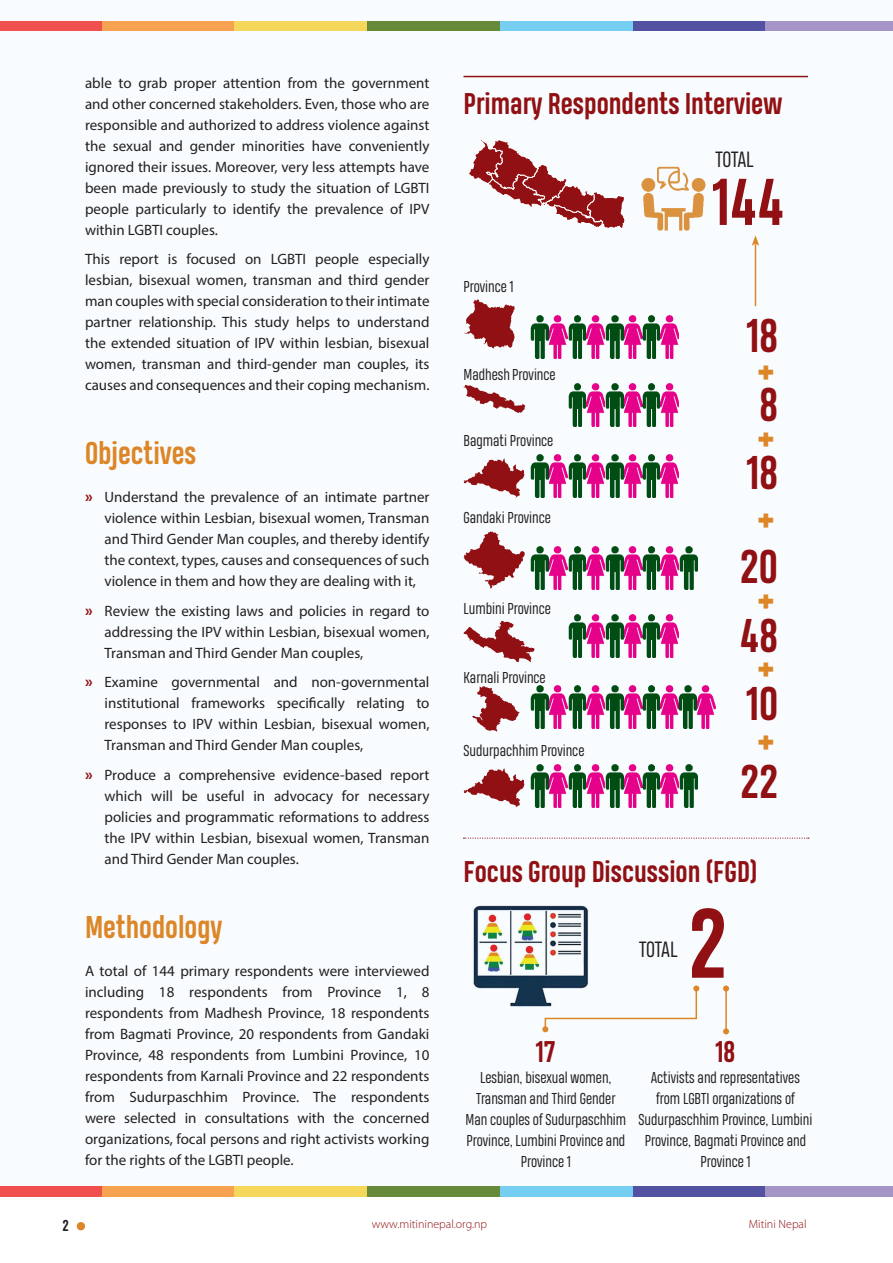
<style>
.page{position:relative;width:893px;height:1263px;background:#fff}
.page>*{position:absolute;margin:0;border:0;box-sizing:border-box;transform-origin:0 0}
.t1{font:700 92.25px "Heading Pro";color:#911013}
.t2{font:700 62.1px "Heading Pro";color:#911013}
.t3{font:700 45px "Heading Pro";color:#911013}
.t4{font:700 45px "Heading Pro";color:#dd8627}
.t5{font:700 30px "Heading Pro";color:#dd8627}
.t6{font:700 28.5px "Heading Pro";color:#911013}
.t7{font:21px "Heading Pro";letter-spacing:-.015em;color:#231f20}
.t8{font:15px/21px "Myriad Pro";color:#231f20;text-align:justify}
.t9{font:15px/21px "Heading Pro";color:#231f20;text-align:center}
.t10{font:700 15px "Heading Pro";color:#231f20}
.t11{font:300 12px "Myriad Pro";color:#911013}
.s1{font-weight:700;font-size:16.5px;color:#911013}
</style>
<div class="page">
<div style="left:0;top:0;width:893px;height:1196px;background:#f8fcfe"></div>
<svg style="left:468px;top:139px;width:157px;height:89px"></svg>
<hr style="left:463px;top:76px;width:345px;height:1px;background:#911013">
<svg style="left:463px;top:837px;width:346px;height:2px"></svg>
<img style="left:641px;top:166px;width:65px;height:65px">
<svg style="left:464px;top:300px;width:51px;height:48px"></svg>
<img style="left:531px;top:315px;width:148px;height:43px">
<img style="left:531px;top:546px;width:166px;height:43px">
<img style="left:531px;top:455px;width:148px;height:43px">
<img style="left:531px;top:686px;width:184px;height:43px">
<img style="left:531px;top:764px;width:166px;height:44px">
<img style="left:568px;top:383px;width:111px;height:43px">
<img style="left:568px;top:614px;width:111px;height:43px">
<svg style="left:463px;top:385px;width:62px;height:28px"></svg>
<svg style="left:463px;top:458px;width:61px;height:39px"></svg>
<svg style="left:463px;top:768px;width:61px;height:39px"></svg>
<svg style="left:463px;top:531px;width:62px;height:57px"></svg>
<svg style="left:463px;top:621px;width:71px;height:41px"></svg>
<svg style="left:472px;top:686px;width:47px;height:46px"></svg>
<img style="left:473px;top:905px;width:116px;height:102px">
<hr style="left:755px;top:243px;width:1px;height:63px;background:#dd8627">
<svg style="left:752px;top:235px;width:7px;height:11px"></svg>
<svg style="left:542px;top:985px;width:157px;height:47px"></svg>
<hr style="left:725px;top:988px;width:2px;height:43px;background:#dd8627">
<svg style="left:723px;top:1028px;width:6px;height:6px"></svg>
<svg style="left:723px;top:985px;width:6px;height:6px"></svg>
<div style="left:0;top:21px;width:102px;height:10px;background:#ef504d"></div>
<div style="left:102px;top:21px;width:132px;height:10px;background:#f6a250"></div>
<div style="left:234px;top:21px;width:134px;height:10px;background:#f5d85b"></div>
<div style="left:368px;top:21px;width:132px;height:10px;background:#66893a"></div>
<div style="left:500px;top:21px;width:133px;height:10px;background:#76cff0"></div>
<div style="left:633px;top:21px;width:133px;height:10px;background:#5351a1"></div>
<div style="left:766px;top:21px;width:127px;height:10px;background:#a595c7"></div>
<div style="left:0;top:1186px;width:102px;height:10px;background:#ef504d"></div>
<div style="left:102px;top:1186px;width:132px;height:10px;background:#f6a250"></div>
<div style="left:234px;top:1186px;width:134px;height:10px;background:#f5d85b"></div>
<div style="left:368px;top:1186px;width:132px;height:10px;background:#66893a"></div>
<div style="left:500px;top:1186px;width:133px;height:10px;background:#76cff0"></div>
<div style="left:633px;top:1186px;width:133px;height:10px;background:#5351a1"></div>
<div style="left:766px;top:1186px;width:127px;height:10px;background:#a595c7"></div>
<div style="left:77px;top:1222px;width:8px;height:8px;background:#dd8627;border-radius:50%"></div>
<p class="t8" style="left:85px;top:72px;width:346px">able to grab proper attention from the government and other concerned stakeholders. Even, those who are responsible and authorized to address violence against the sexual and gender minorities have conveniently ignored their issues. Moreover, very less attempts have been made previously to study the situation of LGBTI people particularly to identify the prevalence of IPV within LGBTI couples.</p>
<p class="t8" style="left:85px;top:249px;width:346px">This report is focused on LGBTI people especially lesbian, bisexual women, transman and third gender man couples with special consideration to their intimate partner relationship. This study helps to understand the extended situation of IPV within lesbian, bisexual women, transman and third-gender man couples, its causes and consequences and their coping mechanism.</p>
<p class="t5" style="left:85px;top:435px;width:113px">Objectives</p>
<p class="t8" style="left:105px;top:487px;width:326px;text-indent:-20px"><span class="s1">»</span> Understand the prevalence of an intimate partner violence within Lesbian, bisexual women, Transman and Third Gender Man couples, and thereby identify the context, types, causes and consequences of such violence in them and how they are dealing with it,</p>
<p class="t8" style="left:105px;top:600px;width:326px;text-indent:-20px"><span class="s1">»</span> Review the existing laws and policies in regard to addressing the IPV within Lesbian, bisexual women, Transman and Third Gender Man couples,</p>
<p class="t8" style="left:105px;top:672px;width:326px;text-indent:-20px"><span class="s1">»</span> Examine governmental and non-governmental institutional frameworks specifically relating to responses to IPV within Lesbian, bisexual women, Transman and Third Gender Man couples,</p>
<p class="t8" style="left:105px;top:764px;width:326px;text-indent:-20px"><span class="s1">»</span> Produce a comprehensive evidence-based report which will be useful in advocacy for necessary policies and programmatic reformations to address the IPV within Lesbian, bisexual women, Transman and Third Gender Man couples.</p>
<p class="t5" style="left:85px;top:909px;width:139px">Methodology</p>
<p class="t8" style="left:85px;top:960px;width:346px">A total of 144 primary respondents were interviewed including 18 respondents from Province 1, 8 respondents from Madhesh Province, 18 respondents from Bagmati Province, 20 respondents from Gandaki Province, 48 respondents from Lumbini Province, 10 respondents from Karnali Province and 22 respondents from Sudurpaschhim Province. The respondents were selected in consultations with the concerned organizations, focal persons and right activists working for the rights of the LGBTI people.</p>
<p class="t6" style="left:463px;top:86px;width:320px">Primary Respondents Interview</p>
<p class="t7" style="left:715px;top:147px;width:40px">TOTAL</p>
<p class="t9" style="left:463px;top:278px;width:52px">Province 1</p>
<p class="t9" style="left:463px;top:365px;width:94px">Madhesh Province</p>
<p class="t9" style="left:463px;top:432px;width:91px">Bagmati Province</p>
<p class="t9" style="left:463px;top:509px;width:89px">Gandaki Province</p>
<p class="t9" style="left:463px;top:600px;width:89px">Lumbini Province</p>
<p class="t9" style="left:463px;top:668px;width:84px">Karnali Province</p>
<p class="t9" style="left:463px;top:741px;width:122px">Sudurpachhim Province</p>
<p class="t2" style="left:713px;top:165px;width:73px">144</p>
<p class="t3" style="left:747px;top:308px;width:32px">18</p>
<p class="t4" style="left:757px;top:345px;width:20px">+</p>
<p class="t3" style="left:760px;top:378px;width:20px">8</p>
<p class="t4" style="left:757px;top:412px;width:20px">+</p>
<p class="t3" style="left:747px;top:445px;width:32px">18</p>
<p class="t4" style="left:757px;top:492px;width:20px">+</p>
<p class="t3" style="left:740px;top:539px;width:40px">20</p>
<p class="t4" style="left:757px;top:573px;width:20px">+</p>
<p class="t3" style="left:740px;top:609px;width:40px">48</p>
<p class="t4" style="left:757px;top:641px;width:20px">+</p>
<p class="t3" style="left:747px;top:676px;width:33px">10</p>
<p class="t4" style="left:757px;top:715px;width:20px">+</p>
<p class="t3" style="left:740px;top:755px;width:40px">22</p>
<p class="t6" style="left:463px;top:854px;width:295px">Focus Group Discussion (FGD)</p>
<p class="t7" style="left:639px;top:937px;width:40px">TOTAL</p>
<p class="t1" style="left:688px;top:888px;width:41px">2</p>
<p class="t6" style="left:536px;top:1034px;width:21px">17</p>
<p class="t9" style="left:465px;top:1068px;width:162px">Lesbian, bisexual women,<br>Transman and Third Gender<br>Man couples of Sudurpaschhim<br>Province, Lumbini Province and<br>Province 1</p>
<p class="t6" style="left:716px;top:1034px;width:21px">18</p>
<p class="t9" style="left:639px;top:1068px;width:175px">Activists and representatives from LGBTI organizations of<br>Sudurpaschhim Province, Lumbini<br>Province, Bagmati Province and<br>Province 1</p>
<p class="t10" style="left:62px;top:1216px;width:8px">2</p>
<p class="t11" style="left:372px;top:1217px;width:117px">www.mitininepal.org.np</p>
<p class="t11" style="left:749px;top:1217px;width:59px">Mitini Nepal</p>
</div>
